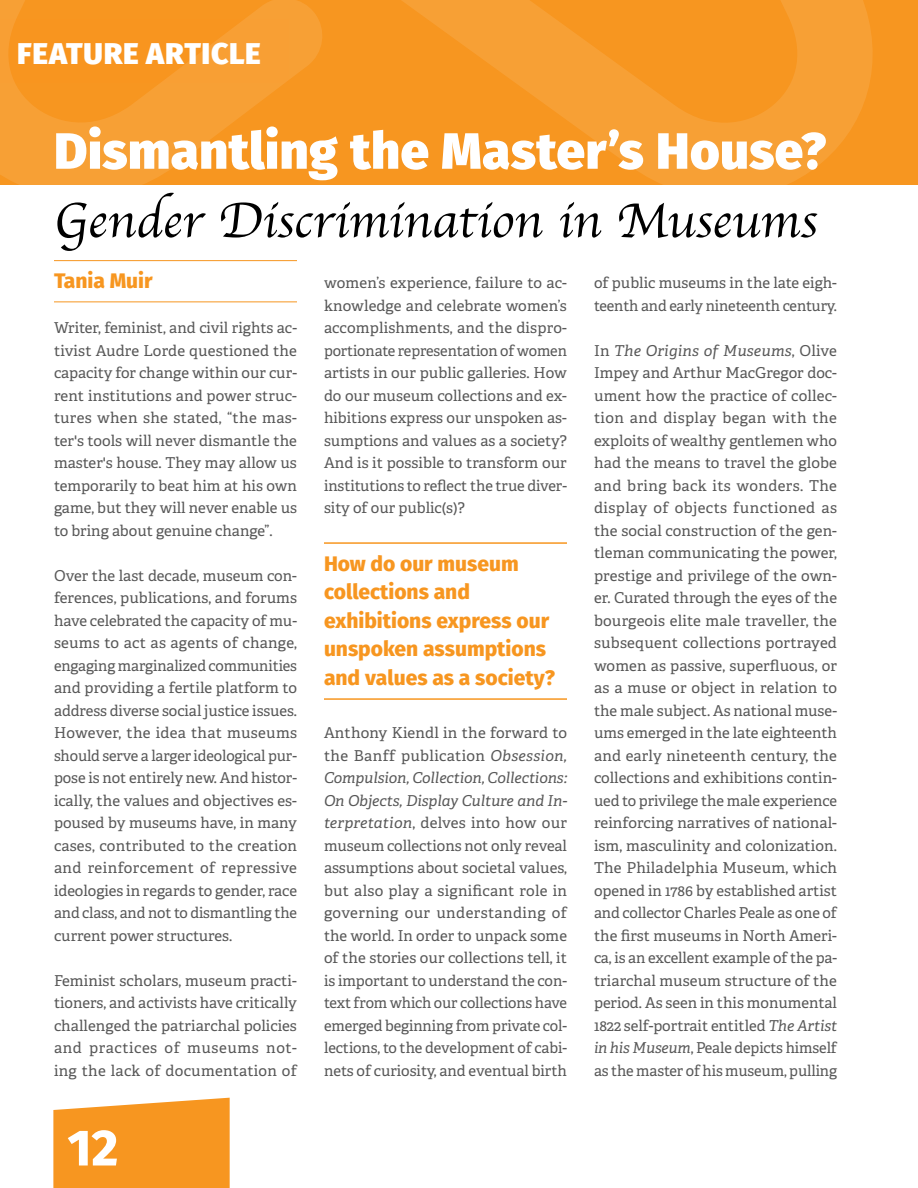
<style>
.page{position:relative;width:918px;height:1188px;background:#fff}
.page>*{position:absolute;margin:0;border:0;box-sizing:border-box;transform-origin:0 0}
.t1{font:italic 51px "Apple Chancery";letter-spacing:-.005em;color:#000}
.t2{font:800 51px "Fira Sans";letter-spacing:.005em;color:#fff}
.t3{font:800 51px "Fira Sans";color:#fff}
.t4{font:800 30px "Fira Sans";letter-spacing:.02em;color:#fff}
.t5{font:800 21px/28.5px "Fira Sans";color:#f79620}
.t6{font:15px/22.5px "Adelle";letter-spacing:-.005em;color:#585858;text-align:justify}
.s1{font-style:italic}
</style>
<div class="page">
<div style="left:0;top:0;width:918px;height:185px;background:#f79620"></div>
<svg style="left:53px;top:1098px;width:177px;height:90px;background:#f79d2f"></svg>
<hr style="left:54px;top:260px;width:243px;height:1px;background:#f79620">
<hr style="left:54px;top:302px;width:243px;height:1px;background:#f79620">
<hr style="left:324px;top:542px;width:243px;height:2px;background:#f79620">
<hr style="left:324px;top:698px;width:243px;height:2px;background:#f79620">
<svg style="left:0;top:0;width:873px;height:185px"></svg>
<h2 class="t4" style="left:17px;top:32px;width:245px">FEATURE ARTICLE</h2>
<h1 class="t2" style="left:54px;top:115px;width:774px">Dismantling the Master’s House?</h1>
<h1 class="t1" style="left:54px;top:181px;width:765px">Gender Discrimination in Museums</h1>
<h3 class="t5" style="left:54px;top:265px;width:100px">Tania Muir</h3>
<p class="t6" style="left:54px;top:316px;width:245px">Writer, feminist, and civil rights ac&shy;tivist Audre Lorde questioned the capacity for change within our cur&shy;rent institutions and power struc&shy;tures when she stated, “the mas&shy;ter's tools will never dismantle the master's house. They may allow us temporarily to beat him at his own game, but they will never enable us to bring about genuine change”.</p>
<p class="t6" style="left:54px;top:563px;width:245px">Over the last decade, museum con&shy;ferences, publications, and forums have celebrated the capacity of mu&shy;seums to act as agents of change, engaging marginalized communities and providing a fertile platform to address diverse social justice issues.<br>However, the idea that museums should serve a larger ideological pur&shy;pose is not entirely new. And histor&shy;ically, the values and objectives es&shy;poused by museums have, in many cases, contributed to the creation and reinforcement of repressive ideologies in regards to gender, race and class, and not to dismantling the current power structures.</p>
<p class="t6" style="left:54px;top:968px;width:245px">Feminist scholars, museum practi&shy;tioners, and activists have critically challenged the patriarchal policies and practices of museums not&shy;ing the lack of documentation of</p>
<p class="t6" style="left:324px;top:271px;width:245px">women’s experience, failure to ac&shy;knowledge and celebrate women’s accomplishments, and the dispro&shy;portionate representation of women artists in our public galleries. How do our museum collections and ex&shy;hibitions express our unspoken as&shy;sumptions and values as a society?<br>And is it possible to transform our institutions to reflect the true diver&shy;sity of our public(s)?</p>
<p class="t6" style="left:594px;top:271px;width:245px">of public museums in the late eigh&shy;teenth and early nineteenth century.</p>
<p class="t6" style="left:594px;top:338px;width:245px">In <span class="s1">The Origins of Museums</span>, Olive Impey and Arthur MacGregor doc&shy;ument how the practice of collec&shy;tion and display began with the exploits of wealthy gentlemen who had the means to travel the globe and bring back its wonders. The display of objects functioned as the social construction of the gen&shy;tleman communicating the power, prestige and privilege of the own&shy;er. Curated through the eyes of the bourgeois elite male traveller, the subsequent collections portrayed women as passive, superfluous, or as a muse or object in relation to the male subject. As national muse&shy;ums emerged in the late eighteenth and early nineteenth century, the collections and exhibitions contin&shy;ued to privilege the male experience reinforcing narratives of national&shy;ism, masculinity and colonization.<br>The Philadelphia Museum, which opened in 1786 by established artist and collector Charles Peale as one of the first museums in North Ameri&shy;ca, is an excellent example of the pa&shy;triarchal museum structure of the period. As seen in this monumental 1822 self-portrait entitled <span class="s1">The Artist in his Museum</span>, Peale depicts himself as the master of his museum, pulling</p>
<h3 class="t5" style="left:324px;top:547px;width:233px">How do our museum collections and exhibitions express our unspoken assumptions and values as a society?</h3>
<p class="t6" style="left:324px;top:721px;width:245px">Anthony Kiendl in the forward to the Banff publication <span class="s1">Obsession, Compulsion, Collection, Collections:<br>On Objects, Display Culture and In&shy;terpretation</span>, delves into how our museum collections not only reveal assumptions about societal values, but also play a significant role in governing our understanding of the world. In order to unpack some of the stories our collections tell, it is important to understand the con&shy;text from which our collections have emerged beginning from private col&shy;lections, to the development of cabi&shy;nets of curiosity, and eventual birth</p>
<h1 class="t3" style="left:67px;top:1103px;width:52px">12</h1>
</div>
